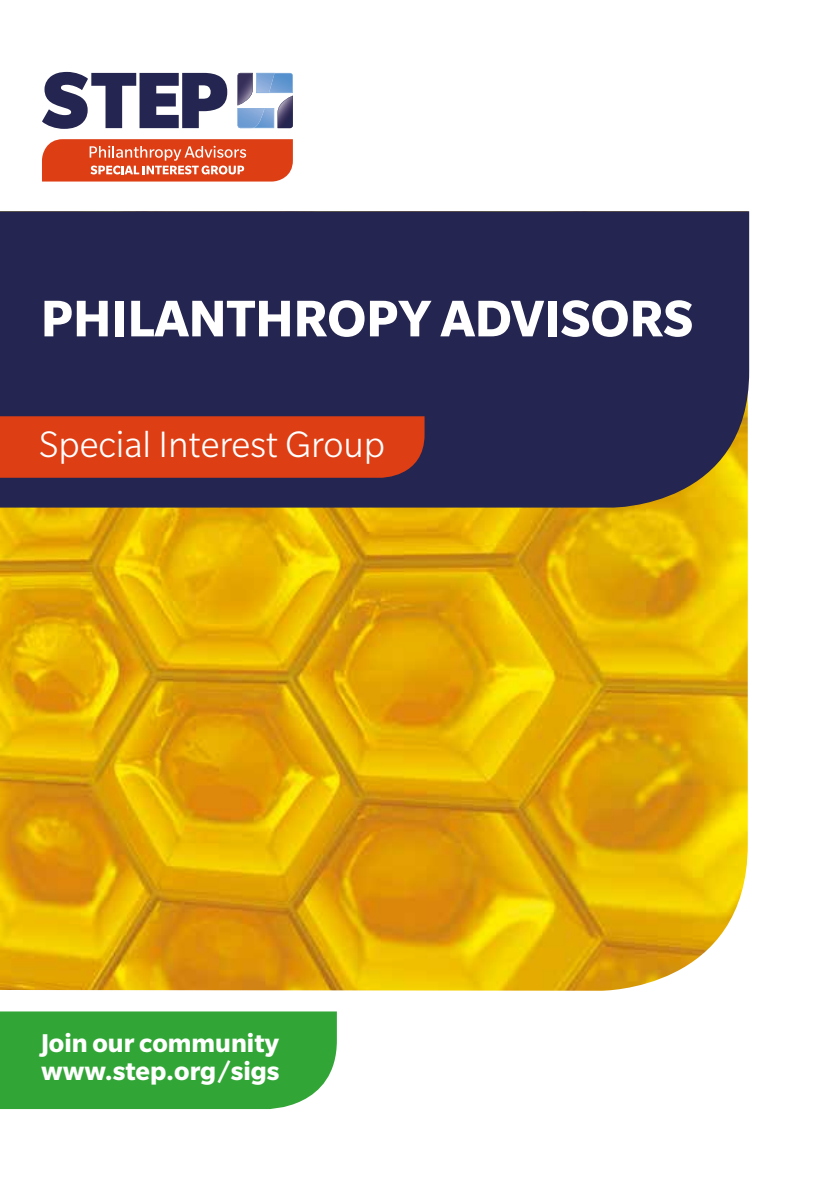
<style>
.page{position:relative;width:840px;height:1191px;background:#fff}
.page>*{position:absolute;margin:0;border:0;box-sizing:border-box;transform-origin:0 0}
.t1{font:700 56px "Slate Std";color:#fff}
.t2{font:300 40px "Slate Std";color:#fff}
.t3{font:700 28px/28px "Slate Std";color:#fff}
</style>
<div class="page">
<img style="left:0;top:507px;width:747px;height:483px">
<div style="left:0;top:211px;width:748px;height:296px;background:#242550"></div>
<div style="left:0;top:416px;width:424px;height:62px;background:#de3e14"></div>
<div style="left:0;top:1011px;width:337px;height:98px;background:#31a636"></div>
<svg style="left:42px;top:72px;width:185px;height:57px"></svg>
<svg style="left:237px;top:73px;width:56px;height:55px"></svg>
<svg style="left:42px;top:139px;width:251px;height:42px;background:#e25935"></svg>
<h1 class="t1" style="left:41px;top:288px;width:653px">PHILANTHROPY ADVISORS</h1>
<h2 class="t2" style="left:39px;top:424px;width:347px">Special Interest Group</h2>
<p class="t3" style="left:41px;top:1028px;width:240px">Join our community www.step.org/sigs</p>
</div>
